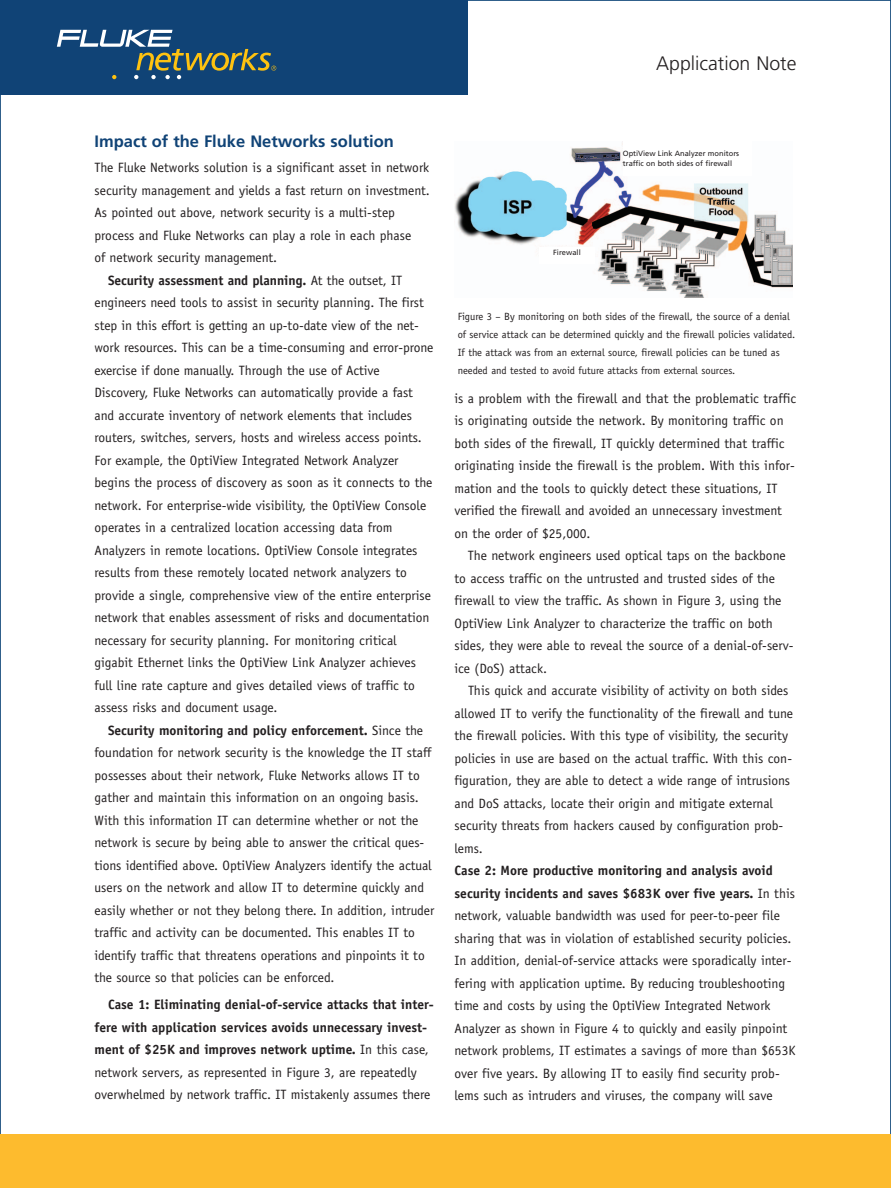
<style>
.page{position:relative;width:891px;height:1188px;background:#fff}
.page>*{position:absolute;margin:0;border:0;box-sizing:border-box;transform-origin:0 0}
.t1{font:300 19.5px "Frutiger";color:#231f20}
.t2{font:700 16.5px "Frutiger";color:#104376}
.t3{font:13.5px/22.5px "Officina Sans";color:#231f20}
.t4{font:700 13.5px/22.5px "Officina Sans";color:#231f20}
.t5{font:10.5px/18px "Officina Sans";color:#231f20}
.t6{font:7.5px/10.5px "Frutiger";color:#231f20}
.s1{font-weight:400}
.s2{font-weight:700}
</style>
<div class="page">
<div style="left:0;top:0;width:468px;height:94px;background:#104376"></div>
<svg style="left:57px;top:30px;width:219px;height:49px"></svg>
<div style="left:0;top:1134px;width:891px;height:54px;background:#fdbb2e"></div>
<img style="left:454px;top:142px;width:338px;height:156px">
<div style="left:623px;top:140px;width:129px;height:36px;background:#fff"></div>
<div style="left:539px;top:247px;width:56px;height:16px;background:#fff"></div>
<h1 class="t1" style="left:656px;top:55px;width:142px">Application Note</h1>
<p class="t2" style="left:94px;top:135px;width:301px">Impact of the Fluke Networks solution</p>
<p class="t3" style="left:94px;top:157px;width:336px">The Fluke Networks solution is a significant asset in network</p>
<p class="t3" style="left:94px;top:180px;width:337px">security management and yields a fast return on investment.</p>
<p class="t3" style="left:94px;top:202px;width:302px">As pointed out above, network security is a multi-step</p>
<p class="t3" style="left:94px;top:225px;width:318px">process and Fluke Networks can play a role in each phase</p>
<p class="t3" style="left:94px;top:247px;width:184px">of network security management.</p>
<p class="t4" style="left:108px;top:270px;width:296px">Security assessment and planning. <span class="s1">At the outset, IT</span></p>
<p class="t3" style="left:95px;top:292px;width:331px">engineers need tools to assist in security planning. The first</p>
<p class="t3" style="left:95px;top:315px;width:326px">step in this effort is getting an up-to-date view of the net-</p>
<p class="t3" style="left:95px;top:337px;width:340px">work resources. This can be a time-consuming and error-prone</p>
<p class="t3" style="left:95px;top:360px;width:287px">exercise if done manually. Through the use of Active</p>
<p class="t3" style="left:95px;top:382px;width:320px">Discovery, Fluke Networks can automatically provide a fast</p>
<p class="t3" style="left:95px;top:405px;width:319px">and accurate inventory of network elements that includes</p>
<p class="t3" style="left:95px;top:427px;width:329px">routers, switches, servers, hosts and wireless access points.</p>
<p class="t3" style="left:95px;top:450px;width:306px">For example, the OptiView Integrated Network Analyzer</p>
<p class="t3" style="left:95px;top:472px;width:340px">begins the process of discovery as soon as it connects to the</p>
<p class="t3" style="left:95px;top:495px;width:333px">network. For enterprise-wide visibility, the OptiView Console</p>
<p class="t3" style="left:95px;top:517px;width:300px">operates in a centralized location accessing data from</p>
<p class="t3" style="left:95px;top:540px;width:325px">Analyzers in remote locations. OptiView Console integrates</p>
<p class="t3" style="left:95px;top:562px;width:314px">results from these remotely located network analyzers to</p>
<p class="t3" style="left:95px;top:585px;width:338px">provide a single, comprehensive view of the entire enterprise</p>
<p class="t3" style="left:95px;top:607px;width:336px">network that enables assessment of risks and documentation</p>
<p class="t3" style="left:95px;top:630px;width:304px">necessary for security planning. For monitoring critical</p>
<p class="t3" style="left:95px;top:652px;width:323px">gigabit Ethernet links the OptiView Link Analyzer achieves</p>
<p class="t3" style="left:95px;top:675px;width:322px">full line rate capture and gives detailed views of traffic to</p>
<p class="t3" style="left:95px;top:697px;width:184px">assess risks and document usage.</p>
<p class="t4" style="left:108px;top:720px;width:317px">Security monitoring and policy enforcement. <span class="s1">Since the</span></p>
<p class="t3" style="left:95px;top:742px;width:339px">foundation for network security is the knowledge the IT staff</p>
<p class="t3" style="left:95px;top:765px;width:327px">possesses about their network, Fluke Networks allows IT to</p>
<p class="t3" style="left:95px;top:787px;width:326px">gather and maintain this information on an ongoing basis.</p>
<p class="t3" style="left:95px;top:810px;width:326px">With this information IT can determine whether or not the</p>
<p class="t3" style="left:95px;top:832px;width:331px">network is secure by being able to answer the critical ques-</p>
<p class="t3" style="left:95px;top:855px;width:339px">tions identified above. OptiView Analyzers identify the actual</p>
<p class="t3" style="left:95px;top:877px;width:331px">users on the network and allow IT to determine quickly and</p>
<p class="t3" style="left:95px;top:900px;width:341px">easily whether or not they belong there. In addition, intruder</p>
<p class="t3" style="left:95px;top:922px;width:322px">traffic and activity can be documented. This enables IT to</p>
<p class="t3" style="left:95px;top:945px;width:332px">identify traffic that threatens operations and pinpoints it to</p>
<p class="t3" style="left:95px;top:967px;width:242px">the source so that policies can be enforced.</p>
<p class="t4" style="left:94px;top:994px;width:341px;text-indent:14px">Case 1: Eliminating denial-of-service attacks that inter&shy;fere with application services avoids unnecessary invest&shy;ment of $25K and improves network uptime. <span class="s1">In this case, network servers, as represented in Figure 3, are repeatedly overwhelmed by network traffic. IT mistakenly assumes there</span></p>
<p class="t6" style="left:553px;top:248px;width:29px">Firewall</p>
<p class="t6" style="left:623px;top:149px;width:118px">OptiView Link Analyzer monitors traffic on both sides of firewall</p>
<p class="t5" style="left:458px;top:309px;width:339px">Figure 3 – By monitoring on both sides of the firewall, the source of a denial of service attack can be determined quickly and the firewall policies validated.<br>If the attack was from an external source, firewall policies can be tuned as needed and tested to avoid future attacks from external sources.</p>
<p class="t3" style="left:455px;top:388px;width:343px">is a problem with the firewall and that the problematic traffic is originating outside the network. By monitoring traffic on both sides of the firewall, IT quickly determined that traffic originating inside the firewall is the problem. With this infor&shy;mation and the tools to quickly detect these situations, IT verified the firewall and avoided an unnecessary investment on the order of $25,000.</p>
<p class="t3" style="left:454px;top:546px;width:341px;text-indent:14px">The network engineers used optical taps on the backbone to access traffic on the untrusted and trusted sides of the firewall to view the traffic. As shown in Figure 3, using the OptiView Link Analyzer to characterize the traffic on both sides, they were able to reveal the source of a denial-of-serv&shy;ice (DoS) attack.</p>
<p class="t3" style="left:454px;top:681px;width:340px;text-indent:14px">This quick and accurate visibility of activity on both sides allowed IT to verify the functionality of the firewall and tune the firewall policies. With this type of visibility, the security policies in use are based on the actual traffic. With this con&shy;figuration, they are able to detect a wide range of intrusions and DoS attacks, locate their origin and mitigate external security threats from hackers caused by configuration prob&shy;lems.</p>
<p class="t3" style="left:454px;top:861px;width:342px"><span class="s2">Case 2: More productive monitoring and analysis avoid security incidents and saves $683K over five years.</span> In this network, valuable bandwidth was used for peer-to-peer file sharing that was in violation of established security policies.<br>In addition, denial-of-service attacks were sporadically inter&shy;fering with application uptime. By reducing troubleshooting time and costs by using the OptiView Integrated Network Analyzer as shown in Figure 4 to quickly and easily pinpoint network problems, IT estimates a savings of more than $653K over five years. By allowing IT to easily find security prob&shy;lems such as intruders and viruses, the company will save</p>
</div>
